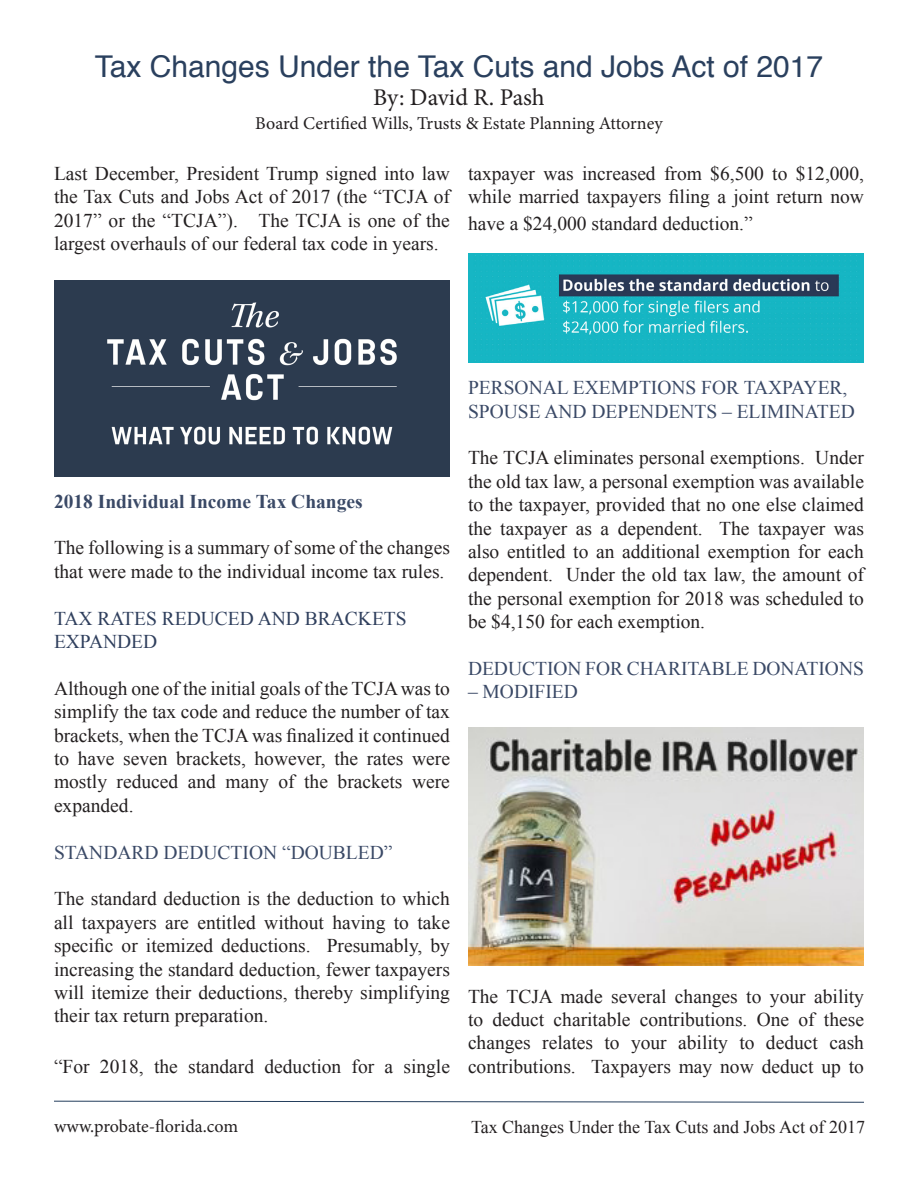
<style>
.page{position:relative;width:918px;height:1188px;background:#fff}
.page>*{position:absolute;margin:0;border:0;box-sizing:border-box;transform-origin:0 0}
.t1{font:30px "Helvetica";color:#2a405e}
.t2{font:24px "Minion Pro";letter-spacing:-.005em;color:#231f20}
.t3{font:19.5px/23.4px "Times New Roman";color:#231f20;text-align:justify}
.t4{font:19.5px/23.4px "Times New Roman";color:#3a4966}
.t5{font:19.5px/23.4px "Times New Roman";color:#2f3f5d}
.t6{font:700 19.5px "Times New Roman";color:#3a4966}
.t7{font:18px "Minion Pro";color:#231f20}
.t8{font:18px "Times New Roman";color:#231f20}
</style>
<div class="page">
<svg style="left:54px;top:1101px;width:810px;height:2px"></svg>
<img style="left:54px;top:281px;width:396px;height:196px">
<img style="left:468px;top:254px;width:396px;height:109px">
<img style="left:468px;top:728px;width:396px;height:238px">
<p class="t1" style="left:95px;top:43px;width:730px">Tax Changes Under the Tax Cuts and Jobs Act of 2017</p>
<p class="t2" style="left:373px;top:82px;width:173px">By: David R. Pash</p>
<p class="t7" style="left:255px;top:112px;width:409px">Board Certified Wills, Trusts &amp; Estate Planning Attorney</p>
<p class="t3" style="left:54px;top:161px;width:398px">Last December, President Trump signed into law the Tax Cuts and Jobs Act of 2017 (the “TCJA of 2017” or the “TCJA”). The TCJA is one of the largest overhauls of our federal tax code in years.</p>
<p class="t3" style="left:468px;top:161px;width:398px">taxpayer was increased from $6,500 to $12,000, while married taxpayers filing a joint return now</p>
<p class="t3" style="left:468px;top:212px;width:286px">have a $24,000 standard deduction.”</p>
<p class="t6" style="left:54px;top:488px;width:310px">2018 Individual Income Tax Changes</p>
<p class="t3" style="left:54px;top:536px;width:397px">The following is a summary of some of the changes that were made to the individual income tax rules.</p>
<p class="t5" style="left:54px;top:606px;width:354px">TAX RATES REDUCED AND BRACKETS<br>EXPANDED</p>
<p class="t3" style="left:54px;top:676px;width:398px">Although one of the initial goals of the TCJA was to simplify the tax code and reduce the number of tax brackets, when the TCJA was finalized it continued to have seven brackets, however, the rates were mostly reduced and many of the brackets were expanded.</p>
<p class="t4" style="left:54px;top:840px;width:340px">STANDARD DEDUCTION “DOUBLED”</p>
<p class="t3" style="left:54px;top:887px;width:398px">The standard deduction is the deduction to which all taxpayers are entitled without having to take specific or itemized deductions. Presumably, by increasing the standard deduction, fewer taxpayers will itemize their deductions, thereby simplifying their tax return preparation.</p>
<p class="t3" style="left:54px;top:1054px;width:398px">“For 2018, the standard deduction for a single</p>
<p class="t4" style="left:468px;top:376px;width:388px">PERSONAL EXEMPTIONS FOR TAXPAYER,<br>SPOUSE AND DEPENDENTS – ELIMINATED</p>
<p class="t3" style="left:468px;top:446px;width:398px">The TCJA eliminates personal exemptions. Under the old tax law, a personal exemption was available to the taxpayer, provided that no one else claimed the taxpayer as a dependent. The taxpayer was also entitled to an additional exemption for each dependent. Under the old tax law, the amount of the personal exemption for 2018 was scheduled to be $4,150 for each exemption.</p>
<p class="t4" style="left:468px;top:656px;width:397px">DEDUCTION FOR CHARITABLE DONATIONS</p>
<p class="t4" style="left:468px;top:680px;width:111px">– MODIFIED</p>
<p class="t3" style="left:468px;top:984px;width:398px">The TCJA made several changes to your ability to deduct charitable contributions. One of these changes relates to your ability to deduct cash contributions. Taxpayers may now deduct up to</p>
<p class="t7" style="left:54px;top:1114px;width:186px">www.probate-florida.com</p>
<p class="t8" style="left:471px;top:1115px;width:396px">Tax Changes Under the Tax Cuts and Jobs Act of 2017</p>
</div>
